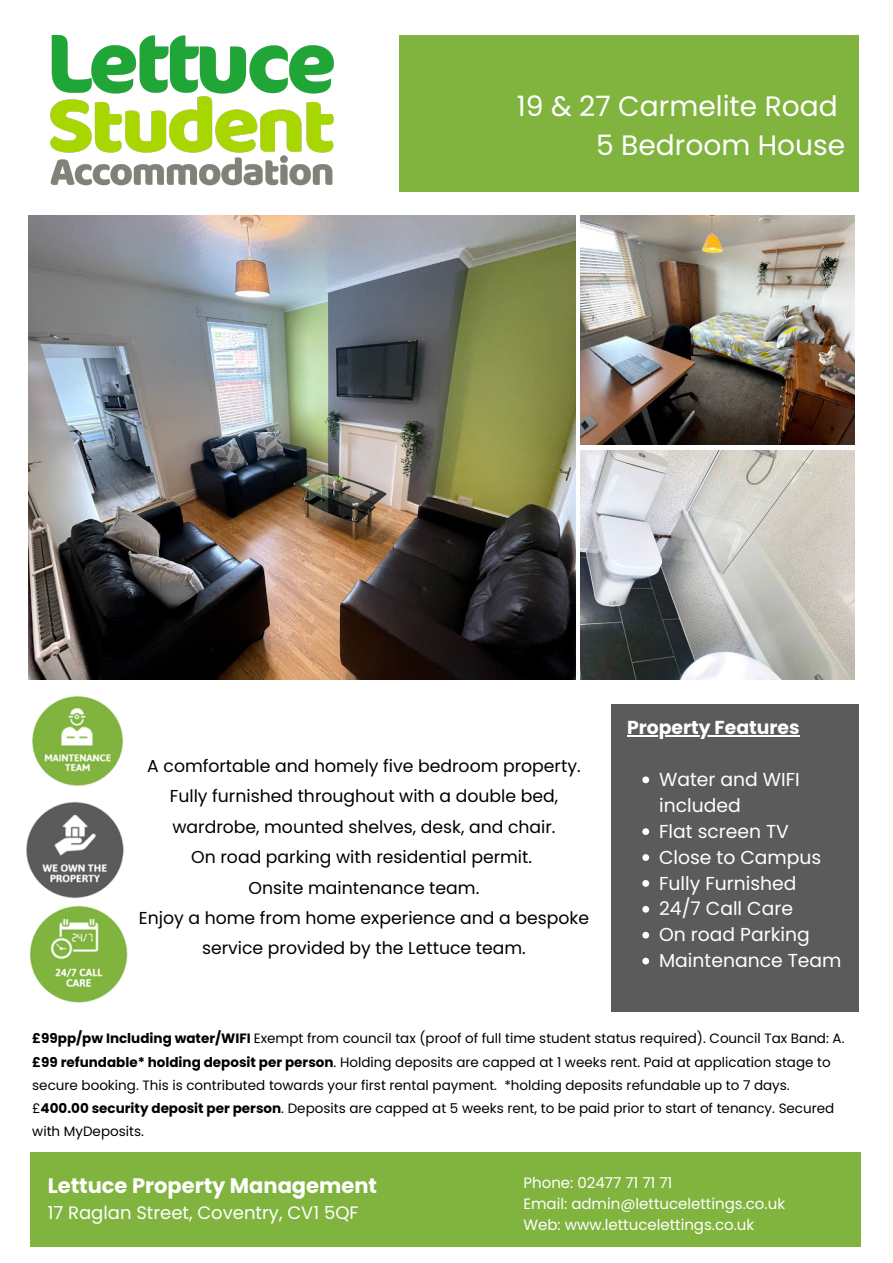
<style>
.page{position:relative;width:893px;height:1263px;background:#fff}
.page>*{position:absolute;margin:0;border:0;box-sizing:border-box;transform-origin:0 0}
.t1{font:28.12px "Poppins";color:#fff}
.t2{font:700 21px "Poppins";color:#fff}
.t3{font:18.75px/25.9px "Poppins";color:#fff}
.t4{font:700 18.75px "Poppins";color:#fff}
.t5{font:18px "Poppins";color:#fff}
.t6{font:17.25px/30.4px "Poppins";color:#000}
.t7{font:15px "Poppins";color:#fff}
.t8{font:13.5px/23.1px "Poppins";color:#000}
.s1{font-weight:700}
</style>
<div class="page">
<img style="left:28px;top:215px;width:547px;height:465px">
<img style="left:581px;top:215px;width:273px;height:230px">
<img style="left:581px;top:451px;width:273px;height:229px">
<img style="left:50px;top:35px;width:283px;height:151px">
<div style="left:400px;top:35px;width:458px;height:156px;background:#80b43f"></div>
<img style="left:26px;top:696px;width:102px;height:307px">
<div style="left:611px;top:704px;width:247px;height:307px;background:#5b5b5b"></div>
<div style="left:30px;top:1152px;width:831px;height:94px;background:#80b43f"></div>
<svg style="left:642px;top:776px;width:7px;height:7px"></svg>
<svg style="left:642px;top:828px;width:7px;height:7px"></svg>
<svg style="left:642px;top:854px;width:7px;height:7px"></svg>
<svg style="left:642px;top:880px;width:7px;height:7px"></svg>
<svg style="left:642px;top:906px;width:7px;height:7px"></svg>
<svg style="left:642px;top:932px;width:7px;height:6px"></svg>
<svg style="left:642px;top:958px;width:7px;height:6px"></svg>
<hr style="left:627px;top:735px;width:172px;height:2px;background:#fff">
<p class="t1" style="left:517px;top:86px;width:322px">19 &amp; 27 Carmelite Road</p>
<p class="t1" style="left:596px;top:125px;width:251px">5 Bedroom House</p>
<p class="t6" style="left:147px;top:751px;width:435px">A comfortable and homely five bedroom property.</p>
<p class="t6" style="left:170px;top:781px;width:390px">Fully furnished throughout with a double bed, wardrobe, mounted shelves, desk, and chair.</p>
<p class="t6" style="left:191px;top:842px;width:342px">On road parking with residential permit.</p>
<p class="t6" style="left:249px;top:872px;width:232px">Onsite maintenance team.</p>
<p class="t6" style="left:139px;top:903px;width:452px;text-align:center">Enjoy a home from home experience and a bespoke service provided by the Lettuce team.</p>
<p class="t4" style="left:627px;top:714px;width:174px">Property Features</p>
<p class="t3" style="left:659px;top:766px;width:142px">Water and WIFI included</p>
<p class="t3" style="left:659px;top:818px;width:131px">Flat screen TV</p>
<p class="t3" style="left:659px;top:844px;width:164px">Close to Campus</p>
<p class="t3" style="left:659px;top:870px;width:139px">Fully Furnished</p>
<p class="t3" style="left:659px;top:896px;width:135px">24/7 Call Care</p>
<p class="t3" style="left:659px;top:922px;width:152px">On road Parking</p>
<p class="t3" style="left:659px;top:948px;width:184px">Maintenance Team</p>
<p class="t8" style="left:32px;top:1027px;width:813px"><span class="s1">£99pp/pw Including water/WIFI</span> Exempt from council tax (proof of full time student status required). Council Tax Band: A.</p>
<p class="t8" style="left:32px;top:1050px;width:800px"><span class="s1">£99 refundable* holding deposit per person</span>. Holding deposits are capped at 1 weeks rent. Paid at application stage to secure booking. This is contributed towards your first rental payment. *holding deposits refundable up to 7 days.</p>
<p class="t8" style="left:32px;top:1096px;width:803px">£<span class="s1">400.00 security deposit per person</span>. Deposits are capped at 5 weeks rent, to be paid prior to start of tenancy. Secured with MyDeposits.</p>
<p class="t2" style="left:48px;top:1171px;width:331px">Lettuce Property Management</p>
<p class="t5" style="left:48px;top:1200px;width:312px">17 Raglan Street, Coventry, CV1 5QF</p>
<p class="t7" style="left:523px;top:1172px;width:150px">Phone: 02477 71 71 71</p>
<p class="t7" style="left:523px;top:1193px;width:263px">Email: admin@lettucelettings.co.uk</p>
<p class="t7" style="left:523px;top:1214px;width:232px">Web: www.lettucelettings.co.uk</p>
</div>
